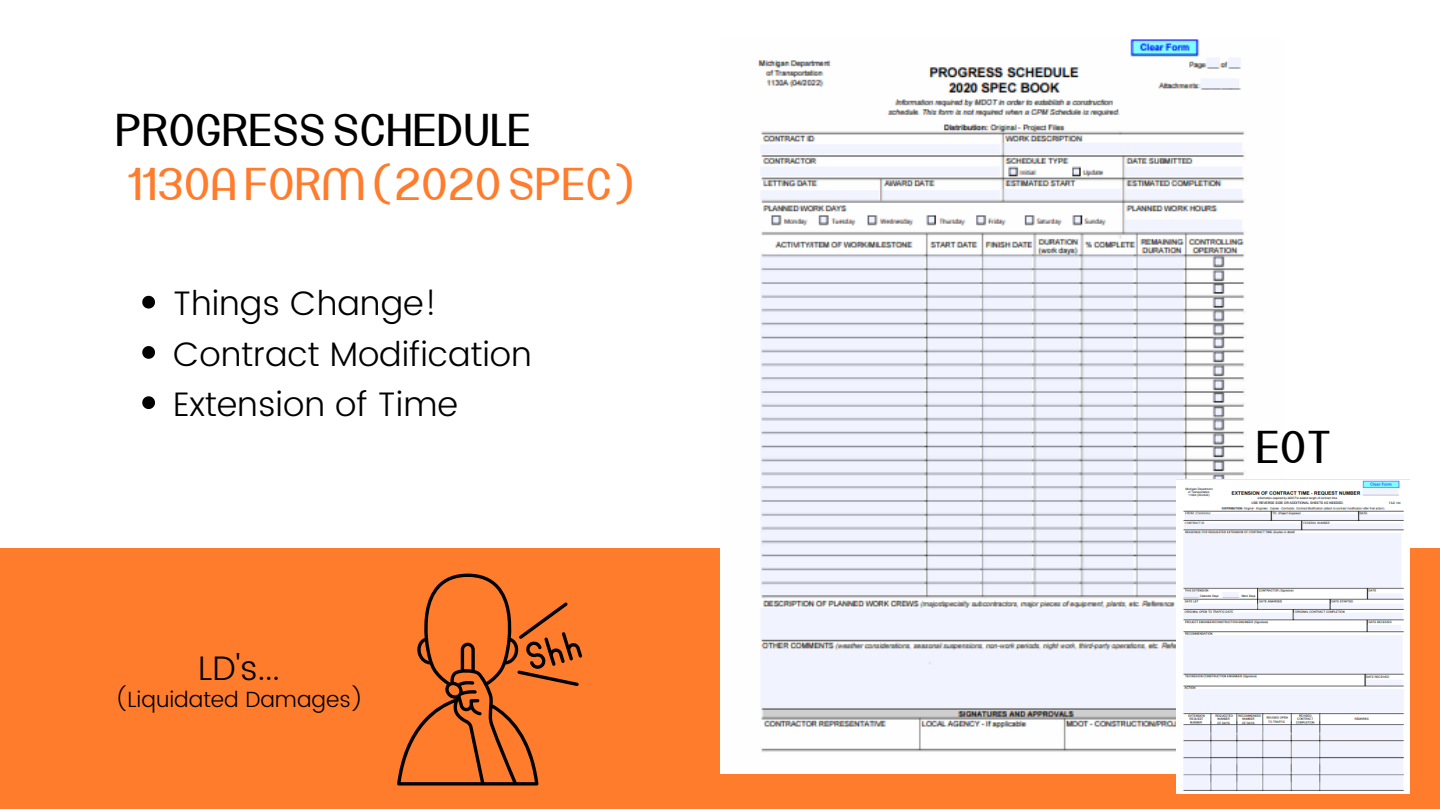
<style>
.page{position:relative;width:1440px;height:810px;background:#fff}
.page>*{position:absolute;margin:0;border:0;box-sizing:border-box;transform-origin:0 0}
.t1{font:46px "RTL Hajar Regular";color:#000}
.t2{font:46px "RTL Hajar Regular";color:#ff7c2c}
.t3{font:300 34px/50.2px "Poppins";color:#000}
.t4{font:300 22px "Poppins";color:#000}
</style>
<div class="page">
<div style="left:0;top:549px;width:1440px;height:260px;background:#ff7c2c"></div>
<img style="left:720px;top:39px;width:525px;height:734px">
<img style="left:1177px;top:479px;width:232px;height:315px">
<svg style="left:397px;top:574px;width:185px;height:212px"></svg>
<svg style="left:142px;top:296px;width:13px;height:13px"></svg>
<svg style="left:142px;top:346px;width:13px;height:13px"></svg>
<svg style="left:142px;top:396px;width:13px;height:13px"></svg>
<h1 class="t1" style="left:115px;top:104px;width:417px">PROGRESS SCHEDULE</h1>
<h1 class="t2" style="left:128px;top:159px;width:508px">1130A FORM(2020 SPEC)</h1>
<p class="t3" style="left:173px;top:278px;width:360px">Things Change!<br>Contract Modification<br>Extension of Time</p>
<p class="t3" style="left:198px;top:643px;width:83px">LD's...</p>
<p class="t4" style="left:115px;top:687px;width:250px">(Liquidated Damages)</p>
<h1 class="t1" style="left:1256px;top:422px;width:76px">EOT</h1>
</div>
